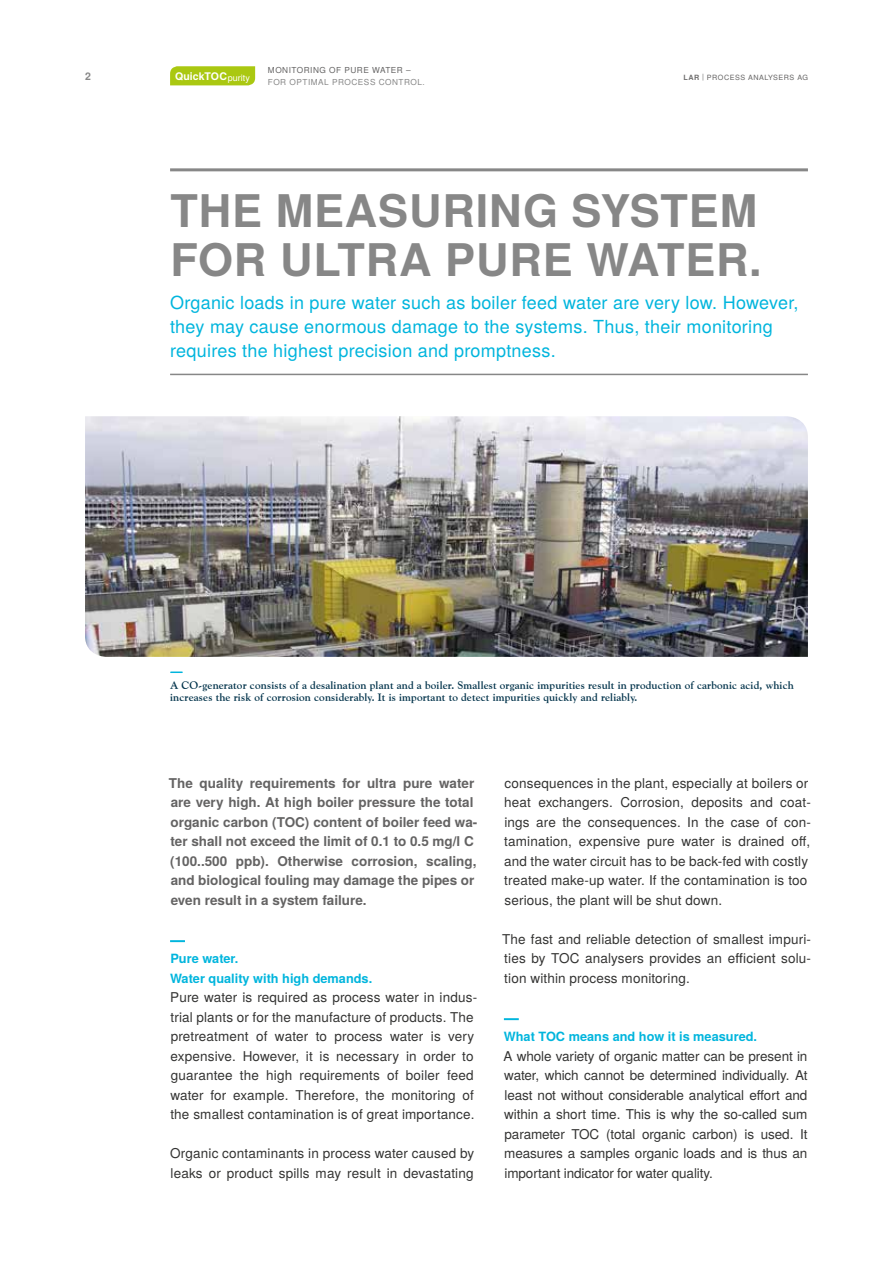
<style>
.page{position:relative;width:893px;height:1263px;background:#fff}
.page>*{position:absolute;margin:0;border:0;box-sizing:border-box;transform-origin:0 0}
._00_Headline{font:700 45px/49.5px "Te X Gyre Heros";letter-spacing:.02em;color:#878787}
._01_Subheadline{font:18px/24px "Te X Gyre Heros";letter-spacing:.015em;color:#00b5dd}
._03_Copy{font:13.5px/19.5px "Te X Gyre Heros";letter-spacing:.01em;color:#333332}
._02_Lead_In{font:700 13.5px/19.5px "Te X Gyre Heros";color:#646363}
._03_ZwHead_Linien{font:700 12.75px/19.5px "Te X Gyre Heros";color:#00b5dd}
._04_BU_neu{font:700 10.8px/12px "Goudy Old Style BT";letter-spacing:.015em;color:#00324a}
.t1{font:700 10.5px "Te X Gyre Heros";color:#fff}
.t2{font:700 10.5px "Te X Gyre Heros";color:#878787}
.t3{font:8.25px "Te X Gyre Heros";letter-spacing:.065em;color:#878787}
.t4{font:8.25px "Te X Gyre Heros";letter-spacing:.065em;color:#646363}
.t5{font:7.2px "Te X Gyre Heros";letter-spacing:.075em;color:#646363}
.s1{font-weight:700;color:#706f6f}
.s2{color:#706f6f}
.s3{font-family:"Helvetica"}
</style>
<div class="page">
<svg style="left:170px;top:66px;width:85px;height:19px;background:#acc917"></svg>
<hr style="left:170px;top:168px;width:638px;height:3px;background:#878787">
<hr style="left:170px;top:374px;width:638px;height:1px;background:#878787">
<img style="left:85px;top:416px;width:723px;height:241px">
<svg style="left:170px;top:940px;width:15px;height:2px"></svg>
<svg style="left:504px;top:1018px;width:15px;height:2px"></svg>
<svg style="left:171px;top:671px;width:11px;height:2px"></svg>
<p class="t2" style="left:85px;top:68px;width:7px">2</p>
<p class="t4" style="left:268px;top:64px;width:144px">MONITORING OF PURE WATER –</p>
<p class="t1" style="left:175px;top:68px;width:76px">QuickTOC<sub>purity</sub></p>
<p class="t3" style="left:268px;top:76px;width:158px">FOR OPTIMAL PROCESS CONTROL.</p>
<p class="t5" style="left:683px;top:72px;width:126px"><span class="s1">LAR</span> <span class="s2">|</span> PROCESS ANALYSERS AG</p>
<p class="_00_Headline" style="left:170px;top:183px;width:593px">THE MEASURING SYSTEM<br>FOR ULTRA PURE WATER.</p>
<p class="_01_Subheadline" style="left:170px;top:289px;width:630px">Organic loads in pure water such as boiler feed water are very low. However, they may cause enormous damage to the systems. Thus, their monitoring requires the highest precision and promptness.</p>
<p class="_04_BU_neu" style="left:170px;top:679px;width:625px">A CO-generator consists of a desalination plant and a boiler. Smallest organic impurities result in production of carbonic acid, which increases the risk of corrosion considerably. It is important to detect impurities quickly and reliably.</p>
<p class="_02_Lead_In" style="left:169px;top:773px;width:310px">The quality requirements for ultra pure water are very high. At high boiler pressure the total organic carbon (TOC) content of boiler feed wa&shy;ter shall not exceed the limit of 0.1 to 0.5 mg/l C (100..500 ppb). Otherwise corrosion, scaling, and biological fouling may damage the pipes or even result in a system failure.</p>
<p class="_03_ZwHead_Linien" style="left:170px;top:948px;width:204px">Pure water.<br>Water quality with high demands.</p>
<p class="_03_Copy" style="left:170px;top:987px;width:308px">Pure water is required as process water in indus&shy;trial plants or for the manufacture of products. The pretreatment of water to process water is very expensive. However, it is necessary in order to guarantee the high requirements of boiler feed water for example. Therefore, the monitoring of the smallest contamination is of great importance.</p>
<p class="_03_Copy" style="left:170px;top:1143px;width:305px">Organic contaminants in process water caused by leaks or product spills may result in devastating</p>
<p class="_03_Copy" style="left:504px;top:772px;width:308px">consequences in the plant, especially at boilers or heat exchangers. Corrosion, deposits and coat&shy;ings are the consequences. In the case of con&shy;tamination, expensive pure water is drained off, and the water circuit has to be back-fed with costly treated make-up water. If the contamination is too serious, the plant will be shut down.</p>
<p class="_03_Copy" style="left:502px;top:928px;width:310px;text-align:justify">The fast and reliable detection of smallest impuri&shy;ties by TOC analysers provides an <span class="s3">efficient</span> solu&shy;tion within process monitoring.</p>
<p class="_03_ZwHead_Linien" style="left:504px;top:1026px;width:255px">What TOC means and how it is measured.</p>
<p class="_03_Copy" style="left:504px;top:1045px;width:306px;text-align:justify">A whole variety of organic matter can be present in water, which cannot be determined individually. At least not without considerable analytical effort and within a short time. This is why the so-called sum parameter TOC (total organic carbon) is used. It measures a samples organic loads and is thus an important indicator for water quality.</p>
</div>
